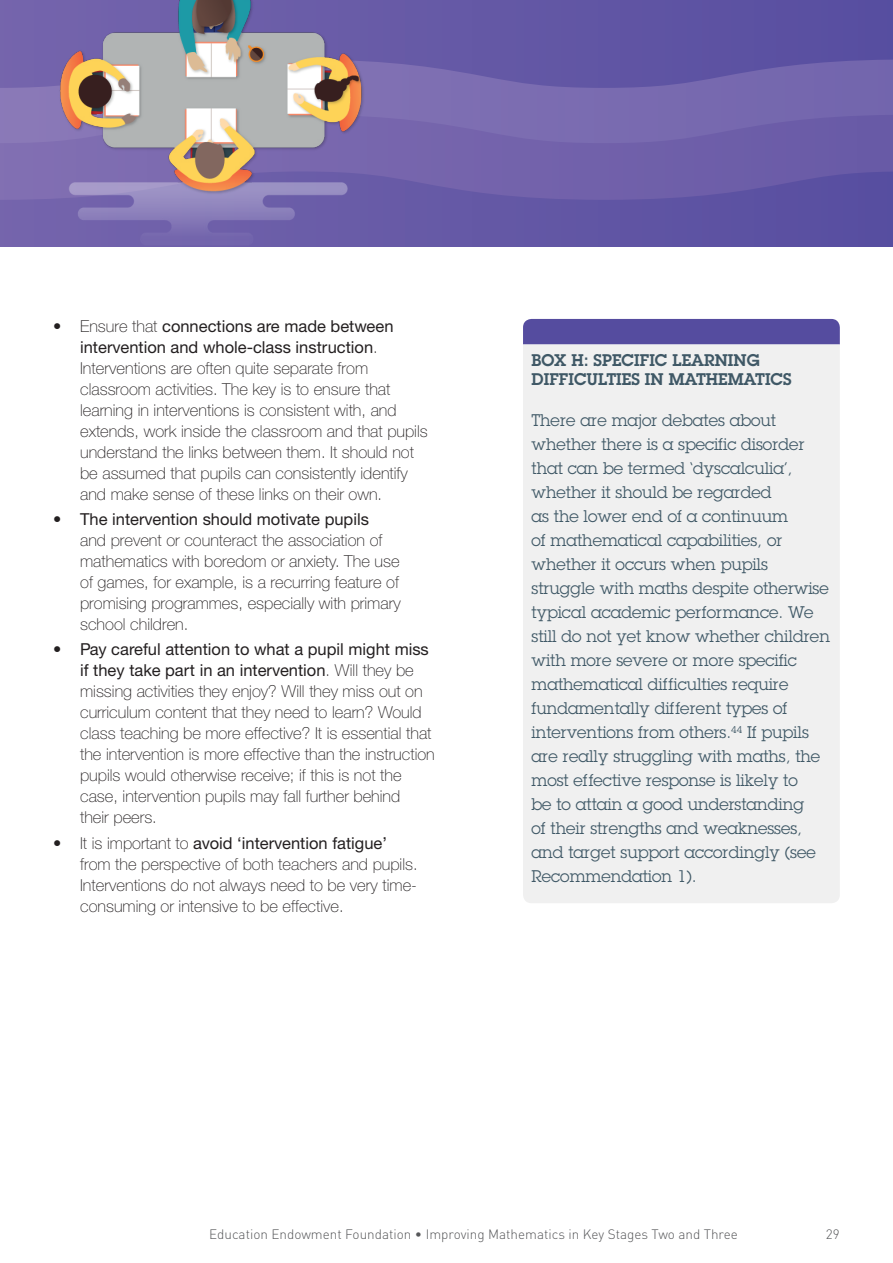
<style>
.page{position:relative;width:893px;height:1263px;background:#fff}
.page>*{position:absolute;margin:0;border:0;box-sizing:border-box;transform-origin:0 0}
.t1{font:100 16.5px/21px "Helvetica Neue CE";color:#231f20}
.t2{font:16.5px/24px "Lubalin Graph";color:#3f5866}
.t3{font:600 16.5px/19.5px "Lubalin Graph";color:#3f5866}
.t4{font:16.5px "Helvetica Neue CE";color:#231f20}
.t5{font:300 13.5px "DIN Pro";color:#57585a}
.s1{font-weight:400}
</style>
<div class="page">
<div style="left:0;top:0;width:893px;height:247px;background:#5d52a2"></div>
<div style="left:523px;top:319px;width:317px;height:25px;background:#554c9f"></div>
<div style="left:523px;top:344px;width:317px;height:559px;background:#f0f0f0"></div>
<svg style="left:540px;top:60px;width:353px;height:55px"></svg>
<svg style="left:540px;top:115px;width:353px;height:85px"></svg>
<img style="left:0;top:0;width:540px;height:247px">
<p class="t1" style="left:80px;top:316px;width:349px;text-indent:-27px">• Ensure that <span class="s1">connections are made between intervention and whole-class instruction</span>.<br>Interventions are often quite separate from classroom activities. The key is to ensure that learning in interventions is consistent with, and extends, work inside the classroom and that pupils understand the links between them. It should not be assumed that pupils can consistently identify and make sense of these links on their own.</p>
<p class="t4" style="left:53px;top:509px;width:317px">• The intervention should motivate pupils</p>
<p class="t1" style="left:80px;top:530px;width:322px">and prevent or counteract the association of mathematics with boredom or anxiety. The use of games, for example, is a recurring feature of promising programmes, especially with primary school children.</p>
<p class="t1" style="left:80px;top:639px;width:356px;text-indent:-27px"><span class="s1">• Pay careful attention to what a pupil might miss if they take part in an intervention</span>. Will they be missing activities they enjoy? Will they miss out on curriculum content that they need to learn? Would class teaching be more effective? It is essential that the intervention is more effective than the instruction pupils would otherwise receive; if this is not the case, intervention pupils may fall further behind<br>their peers.</p>
<p class="t1" style="left:80px;top:833px;width:339px;text-indent:-27px">• It is important to <span class="s1">avoid ‘intervention fatigue’ </span>from the perspective of both teachers and pupils.<br>Interventions do not always need to be very time&shy;consuming or intensive to be effective.</p>
<p class="t3" style="left:531px;top:350px;width:262px">BOX H: SPECIFIC LEARNING<br>DIFFICULTIES IN MATHEMATICS</p>
<p class="t2" style="left:531px;top:408px;width:300px">There are major debates about whether there is a specific disorder that can be termed ‘dyscalculia’, whether it should be regarded<br>as the lower end of a continuum<br>of mathematical capabilities, or whether it occurs when pupils struggle with maths despite otherwise typical academic performance. We still do not yet know whether children with more severe or more specific mathematical difficulties require fundamentally different types of interventions from others.<sup>44</sup> If pupils are really struggling with maths, the most effective response is likely to<br>be to attain a good understanding<br>of their strengths and weaknesses, and target support accordingly (see Recommendation 1).</p>
<p class="t5" style="left:209px;top:1225px;width:530px">Education Endowment Foundation • Improving Mathematics in Key Stages Two and Three</p>
<p class="t5" style="left:826px;top:1225px;width:15px">29</p>
</div>
